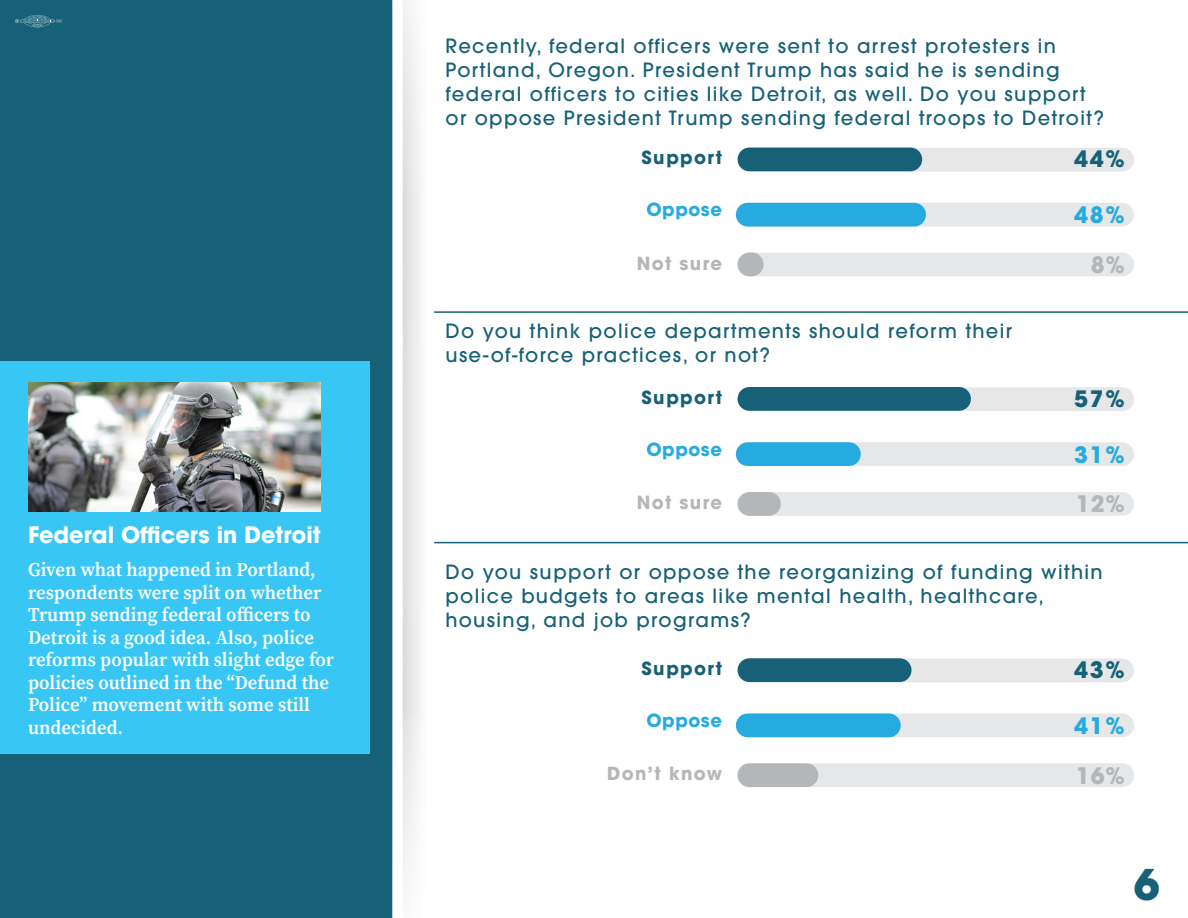
<style>
.page{position:relative;width:1188px;height:918px;background:#fff}
.page>*{position:absolute;margin:0;border:0;box-sizing:border-box;transform-origin:0 0}
.t1{font:700 42px "ITC Avant Garde Pro";color:#176178}
.t2{font:700 22.5px "ITC Avant Garde Pro";color:#fff}
.t3{font:700 22.5px "ITC Avant Garde Pro";color:#176178}
.t4{font:700 22.5px "ITC Avant Garde Pro";color:#26abe0}
.t5{font:700 22.5px "ITC Avant Garde Pro";color:#b4b6b8}
.t6{font:500 19.5px/24px "ITC Avant Garde Pro";letter-spacing:.07em;color:#176178}
.t7{font:19.5px/22.5px "Source Serif Variable";letter-spacing:.01em;color:#fff;scale:.96 1}
.t8{font:700 18px "ITC Avant Garde Pro";letter-spacing:.075em;color:#b4b6b8}
.t9{font:700 18px "ITC Avant Garde Pro";letter-spacing:.075em;color:#176178}
.t10{font:700 18px "ITC Avant Garde Pro";letter-spacing:.03em;color:#26abe0}
</style>
<div class="page">
<div style="left:0;top:0;width:402px;height:918px;background:#176178"></div>
<svg style="left:15px;top:15px;width:47px;height:12px"></svg>
<svg style="left:403px;top:0;width:17px;height:887px"></svg>
<div style="left:392px;top:0;width:11px;height:918px;background:#fff"></div>
<hr style="left:434px;top:311px;width:754px;height:2px;background:#176178">
<div style="left:737px;top:442px;width:397px;height:24px;background:#e6e7e8;border-radius:12px"></div>
<div style="left:737px;top:492px;width:397px;height:24px;background:#e6e7e8;border-radius:12px"></div>
<div style="left:737px;top:387px;width:397px;height:24px;background:#e6e7e8;border-radius:12px"></div>
<div style="left:736px;top:442px;width:125px;height:24px;background:#26abe0;border-radius:12px"></div>
<div style="left:738px;top:492px;width:43px;height:24px;background:#b4b6b8;border-radius:12px"></div>
<div style="left:738px;top:387px;width:233px;height:24px;background:#176178;border-radius:12px"></div>
<hr style="left:434px;top:542px;width:754px;height:1px;background:#176178">
<div style="left:737px;top:714px;width:397px;height:23px;background:#e6e7e8;border-radius:12px"></div>
<div style="left:737px;top:763px;width:397px;height:24px;background:#e6e7e8;border-radius:12px"></div>
<div style="left:737px;top:659px;width:397px;height:23px;background:#e6e7e8;border-radius:12px"></div>
<div style="left:736px;top:714px;width:165px;height:23px;background:#26abe0;border-radius:12px"></div>
<div style="left:738px;top:763px;width:80px;height:24px;background:#b4b6b8;border-radius:12px"></div>
<div style="left:738px;top:658px;width:174px;height:24px;background:#176178;border-radius:12px"></div>
<div style="left:0;top:361px;width:370px;height:393px;background:#38c7f5"></div>
<img style="left:28px;top:383px;width:293px;height:129px">
<div style="left:737px;top:203px;width:397px;height:24px;background:#e6e7e8;border-radius:12px"></div>
<div style="left:737px;top:253px;width:397px;height:23px;background:#e6e7e8;border-radius:12px"></div>
<div style="left:737px;top:148px;width:397px;height:24px;background:#e6e7e8;border-radius:12px"></div>
<div style="left:736px;top:203px;width:190px;height:24px;background:#26abe0;border-radius:12px"></div>
<div style="left:738px;top:253px;width:26px;height:23px;background:#b4b6b8;border-radius:12px"></div>
<div style="left:738px;top:148px;width:184px;height:23px;background:#176178;border-radius:12px"></div>
<p class="t2" style="left:28px;top:520px;width:294px">Federal Officers in Detroit</p>
<p class="t7" style="left:28px;top:558px;width:320px">Given what happened in Portland, respondents were split on whether<br>Trump sending federal officers to<br>Detroit is a good idea. Also, police reforms popular with slight edge for policies outlined in the “Defund the<br>Police” movement with some still undecided.</p>
<p class="t6" style="left:446px;top:34px;width:660px">Recently, federal officers were sent to arrest protesters in Portland, Oregon. President Trump has said he is sending federal officers to cities like Detroit, as well. Do you support or oppose President Trump sending federal troops to Detroit?</p>
<p class="t9" style="left:642px;top:145px;width:82px">Support</p>
<p class="t10" style="left:646px;top:197px;width:77px">Oppose</p>
<p class="t8" style="left:637px;top:251px;width:87px">Not sure</p>
<p class="t3" style="left:1074px;top:144px;width:52px">44%</p>
<p class="t4" style="left:1074px;top:200px;width:52px">48%</p>
<p class="t5" style="left:1091px;top:249px;width:35px">8%</p>
<p class="t6" style="left:446px;top:319px;width:568px">Do you think police departments should reform their use-of-force practices, or not?</p>
<p class="t9" style="left:642px;top:385px;width:82px">Support</p>
<p class="t10" style="left:646px;top:437px;width:77px">Oppose</p>
<p class="t8" style="left:637px;top:491px;width:87px">Not sure</p>
<p class="t3" style="left:1074px;top:384px;width:52px">57%</p>
<p class="t4" style="left:1074px;top:440px;width:52px">31%</p>
<p class="t5" style="left:1076px;top:489px;width:50px">12%</p>
<p class="t6" style="left:446px;top:560px;width:659px">Do you support or oppose the reorganizing of funding within police budgets to areas like mental health, healthcare, housing, and job programs?</p>
<p class="t9" style="left:642px;top:656px;width:82px">Support</p>
<p class="t10" style="left:646px;top:708px;width:77px">Oppose</p>
<p class="t8" style="left:607px;top:762px;width:116px">Don’t know</p>
<p class="t3" style="left:1074px;top:655px;width:52px">43%</p>
<p class="t4" style="left:1074px;top:711px;width:52px">41%</p>
<p class="t5" style="left:1076px;top:760px;width:50px">16%</p>
<h1 class="t1" style="left:1134px;top:857px;width:27px">6</h1>
</div>
